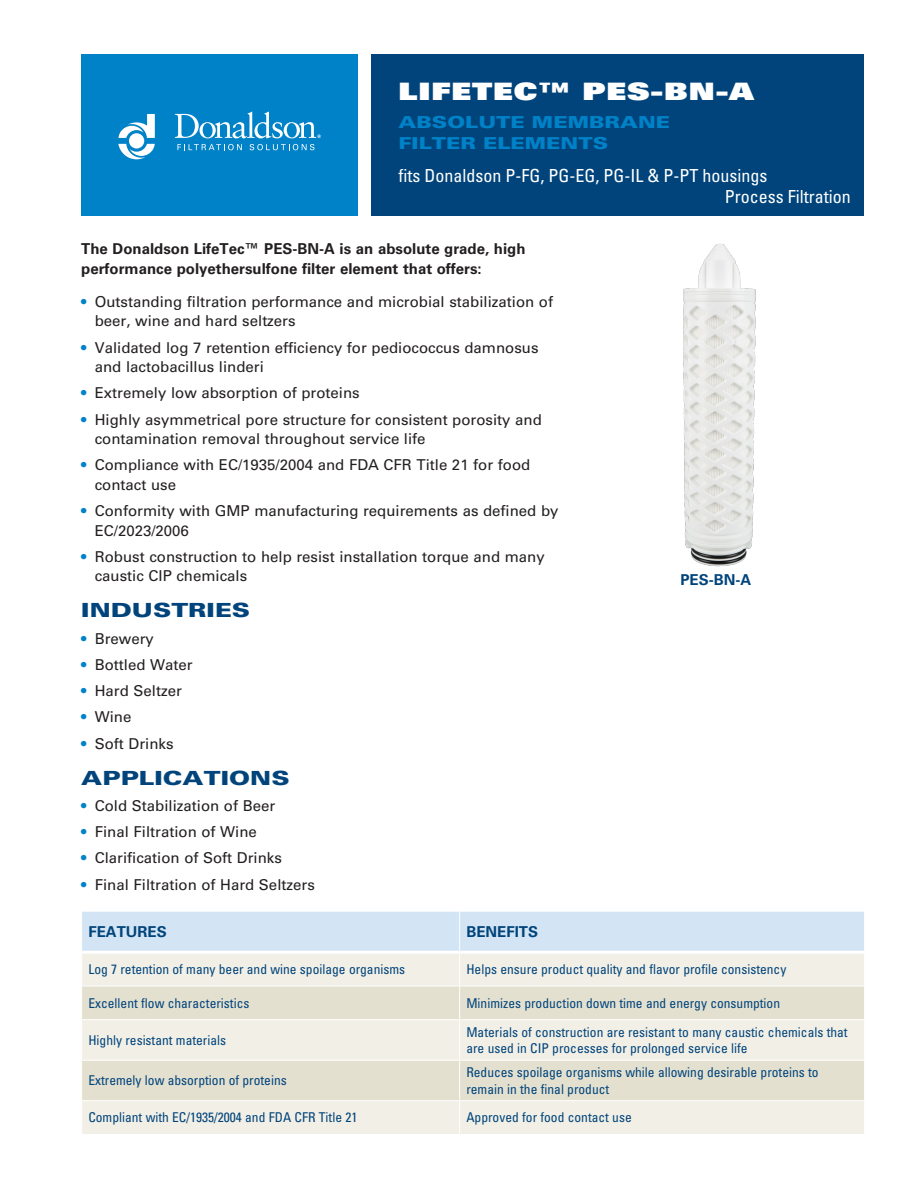
<style>
.page{position:relative;width:918px;height:1188px;background:#fff}
.page>*{position:absolute;margin:0;border:0;box-sizing:border-box;transform-origin:0 0}
.t1{font:24px "Univers LT Std X Black";letter-spacing:.03em;color:#fff;scale:1.3 1}
._1_cap_spec_heading{font:900 19.5px "Univers LT Std";color:#00447b;scale:1.3 1}
.t2{font:condensed 18px/20.9px "Univers LT Std";color:#fff}
.t3{font:900 16.5px/21px "Univers LT Std";color:#0082c8;scale:1.3 1}
.t4{font:15px/19.5px "Univers LT Std";color:#231f20}
._1_cap_text{font:700 15px/19.5px "Univers LT Std";color:#231f20}
._1_cap_chart_head{font:700 15px "Univers LT Std";color:#00447b}
._1_cap_chart_text{font:condensed 13.5px/16.5px "Univers LT Std";color:#00447b}
.s1{font-weight:700;color:#0082c8}
</style>
<div class="page">
<div style="left:81px;top:54px;width:277px;height:162px;background:#0082c8"></div>
<svg style="left:177px;top:144px;width:65px;height:6px"></svg>
<svg style="left:250px;top:144px;width:65px;height:6px"></svg>
<svg style="left:118px;top:114px;width:37px;height:45px"></svg>
<svg style="left:175px;top:112px;width:146px;height:26px"></svg>
<div style="left:372px;top:54px;width:492px;height:162px;background:#00447b"></div>
<img style="left:683px;top:243px;width:73px;height:324px">
<div style="left:82px;top:912px;width:782px;height:39px;background:#d3e4f4"></div>
<div style="left:82px;top:954px;width:782px;height:180px;background:#f2efe6"></div>
<svg style="left:82px;top:987px;width:782px;height:113px;background:#e9e5d8"></svg>
<hr style="left:459px;top:912px;width:1px;height:39px;background:#fff">
<hr style="left:459px;top:954px;width:1px;height:32px;background:#fff">
<hr style="left:81px;top:986px;width:379px;height:1px;background:#fff">
<hr style="left:459px;top:986px;width:1px;height:33px;background:#fff">
<hr style="left:459px;top:1020px;width:1px;height:40px;background:#fff">
<hr style="left:459px;top:1061px;width:1px;height:39px;background:#fff">
<hr style="left:459px;top:1101px;width:1px;height:33px;background:#fff">
<hr style="left:460px;top:986px;width:405px;height:1px;background:#fff">
<hr style="left:82px;top:1019px;width:378px;height:1px;background:#fff">
<hr style="left:82px;top:1060px;width:378px;height:1px;background:#fff">
<hr style="left:82px;top:1100px;width:378px;height:1px;background:#fff">
<hr style="left:460px;top:1019px;width:404px;height:1px;background:#fff">
<hr style="left:460px;top:1060px;width:404px;height:1px;background:#fff">
<hr style="left:460px;top:1100px;width:404px;height:1px;background:#fff">
<h1 class="t1" style="left:399px;top:76px;width:275px">LIFETEC™ PES-BN-A</h1>
<p class="t3" style="left:399px;top:111px;width:210px">ABSOLUTE MEMBRANE<br>FILTER ELEMENTS</p>
<p class="t2" style="left:725px;top:165px;width:127px;text-indent:-326px">fits Donaldson P-FG, PG-EG, PG-IL &amp; P-PT housings<br>Process Filtration</p>
<p class="_1_cap_text" style="left:81px;top:239px;width:446px">The Donaldson LifeTec™ PES-BN-A is an absolute grade, high performance polyethersulfone filter element that offers:</p>
<p class="t4" style="left:95px;top:292px;width:460px;text-indent:-14px"><span class="s1">•</span> Outstanding filtration performance and microbial stabilization of beer, wine and hard seltzers</p>
<p class="t4" style="left:95px;top:338px;width:445px;text-indent:-14px"><span class="s1">•</span> Validated log 7 retention efficiency for pediococcus damnosus and lactobacillus linderi</p>
<p class="t4" style="left:81px;top:383px;width:280px"><span class="s1">•</span> Extremely low absorption of proteins</p>
<p class="t4" style="left:95px;top:410px;width:449px;text-indent:-14px"><span class="s1">•</span> Highly asymmetrical pore structure for consistent porosity and contamination removal throughout service life</p>
<p class="t4" style="left:95px;top:455px;width:437px;text-indent:-14px"><span class="s1">•</span> Compliance with EC/1935/2004 and FDA CFR Title 21 for food contact use</p>
<p class="t4" style="left:95px;top:501px;width:465px;text-indent:-14px"><span class="s1">•</span> Conformity with GMP manufacturing requirements as defined by<br>EC/2023/2006</p>
<p class="t4" style="left:95px;top:547px;width:452px;text-indent:-14px"><span class="s1">•</span> Robust construction to help resist installation torque and many caustic CIP chemicals</p>
<p class="_1_cap_spec_heading" style="left:81px;top:598px;width:131px">INDUSTRIES</p>
<p class="t4" style="left:81px;top:629px;width:74px"><span class="s1">•</span> Brewery</p>
<p class="t4" style="left:81px;top:655px;width:113px"><span class="s1">•</span> Bottled Water</p>
<p class="t4" style="left:81px;top:681px;width:102px"><span class="s1">•</span> Hard Seltzer</p>
<p class="t4" style="left:81px;top:707px;width:52px"><span class="s1">•</span> Wine</p>
<p class="t4" style="left:81px;top:734px;width:94px"><span class="s1">•</span> Soft Drinks</p>
<p class="_1_cap_spec_heading" style="left:81px;top:765px;width:162px">APPLICATIONS</p>
<p class="t4" style="left:81px;top:796px;width:195px"><span class="s1">•</span> Cold Stabilization of Beer</p>
<p class="t4" style="left:81px;top:822px;width:177px"><span class="s1">•</span> Final Filtration of Wine</p>
<p class="t4" style="left:81px;top:848px;width:202px"><span class="s1">•</span> Clarification of Soft Drinks</p>
<p class="t4" style="left:81px;top:875px;width:235px"><span class="s1">•</span> Final Filtration of Hard Seltzers</p>
<p class="_1_cap_chart_head" style="left:680px;top:571px;width:72px">PES-BN-A</p>
<p class="_1_cap_chart_head" style="left:88px;top:923px;width:80px">FEATURES</p>
<p class="_1_cap_chart_head" style="left:466px;top:923px;width:73px">BENEFITS</p>
<p class="_1_cap_chart_text" style="left:88px;top:961px;width:318px">Log 7 retention of many beer and wine spoilage organisms</p>
<p class="_1_cap_chart_text" style="left:466px;top:961px;width:321px">Helps ensure product quality and flavor profile consistency</p>
<p class="_1_cap_chart_text" style="left:88px;top:995px;width:163px">Excellent flow characteristics</p>
<p class="_1_cap_chart_text" style="left:466px;top:995px;width:315px">Minimizes production down time and energy consumption</p>
<p class="_1_cap_chart_text" style="left:88px;top:1032px;width:139px">Highly resistant materials</p>
<p class="_1_cap_chart_text" style="left:466px;top:1023px;width:383px">Materials of construction are resistant to many caustic chemicals that are used in CIP processes for prolonged service life</p>
<p class="_1_cap_chart_text" style="left:88px;top:1072px;width:200px">Extremely low absorption of proteins</p>
<p class="_1_cap_chart_text" style="left:466px;top:1064px;width:354px">Reduces spoilage organisms while allowing desirable proteins to remain in the final product</p>
<p class="_1_cap_chart_text" style="left:88px;top:1109px;width:271px">Compliant with EC/1935/2004 and FDA CFR Title 21</p>
<p class="_1_cap_chart_text" style="left:466px;top:1109px;width:167px">Approved for food contact use</p>
</div>
